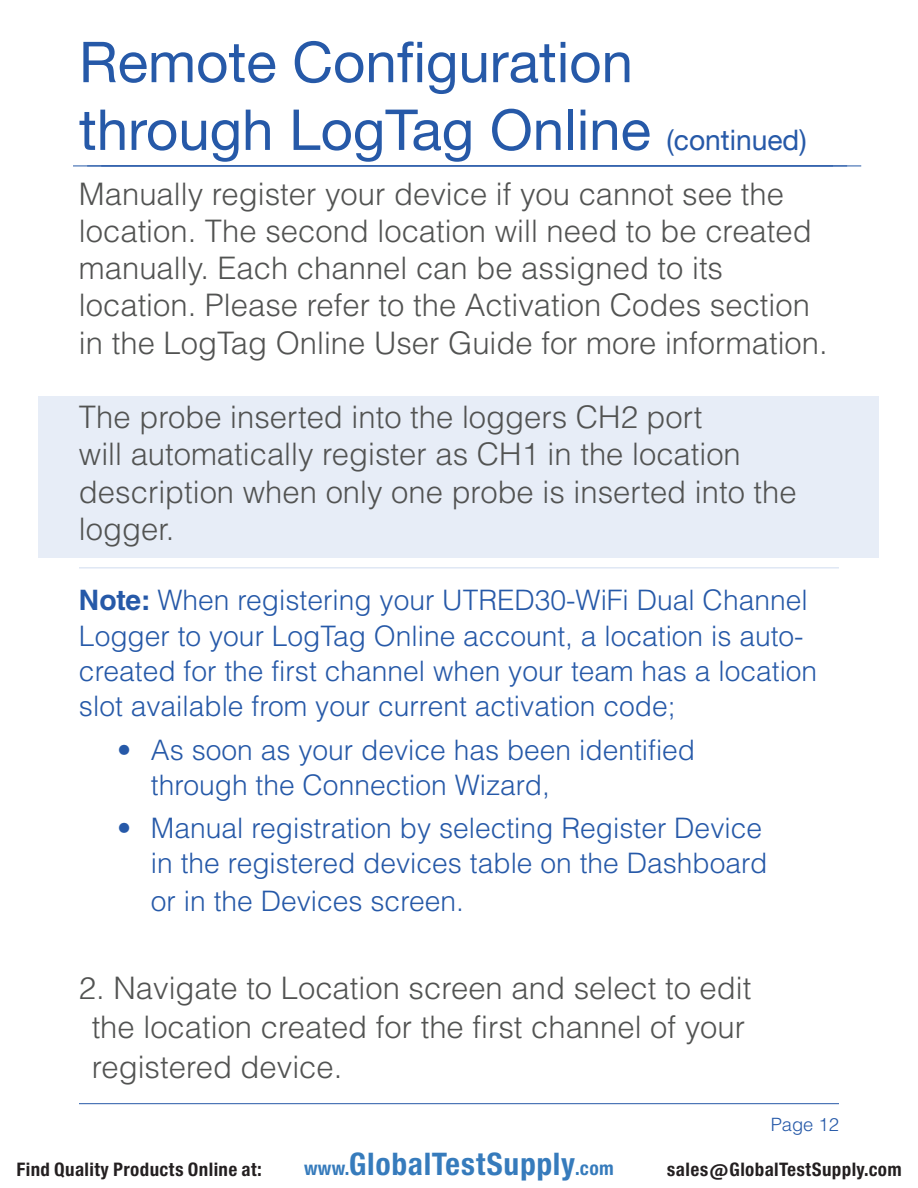
<style>
.page{position:relative;width:918px;height:1188px;background:#fff}
.page>*{position:absolute;margin:0;border:0;box-sizing:border-box;transform-origin:0 0}
.t1{font:56.4px/67.8px "Helvetica Neue LT";color:#2659a8}
.t2{font:300 31.05px/37.2px "Helvetica LT Std";color:#525352}
.t3{font:29.7px "Europa Gro Nr 2 SBOP Bol Con";letter-spacing:.02em;color:#367bbc}
.t4{font:300 28.2px/35.2px "Helvetica LT Std";color:#2659a8}
.t5{font:300 18.3px "Helvetica LT Std";color:#2659a8}
.t6{font:17.85px "Europa Gro Nr 2 SBOP Bol Con";letter-spacing:.02em;color:#231f20}
.s1{font-size:28.2px}
.s2{font-weight:700}
.s3{font-size:18.3px}
</style>
<div class="page">
<hr style="left:79px;top:1103px;width:760px;height:1px;background:#2659a8">
<div style="left:39px;top:396px;width:840px;height:162px;background:#e7edf7"></div>
<hr style="left:73px;top:166px;width:760px;height:1px;background:#2659a8">
<hr style="left:101px;top:166px;width:760px;height:1px;background:#2659a8">
<hr style="left:79px;top:568px;width:760px;height:1px;background:#cfdcef">
<h1 class="t1" style="left:79px;top:27px;width:729px">Remote Configuration through LogTag Online <span class="s1">(continued)</span></h1>
<p class="t2" style="left:79px;top:178px;width:750px">Manually register your device if you cannot see the location. The second location will need to be created manually. Each channel can be assigned to its location. Please refer to the Activation Codes section in the LogTag Online User Guide for more information.</p>
<p class="t2" style="left:79px;top:401px;width:719px">The probe inserted into the loggers CH2 port<br>will automatically register as CH1 in the location description when only one probe is inserted into the logger.</p>
<p class="t4" style="left:79px;top:585px;width:740px"><span class="s2">Note:</span> When registering your UTRED30-WiFi Dual Channel Logger to your LogTag Online account, a location is auto&shy;created for the first channel when your team has a location slot available from your current activation code;</p>
<p class="t4" style="left:151px;top:734px;width:546px;text-indent:-34px">• As soon as your device has been identified through the Connection Wizard,</p>
<p class="t4" style="left:151px;top:812px;width:618px;line-height:36.3px;text-indent:-34px">• Manual registration by selecting Register Device in the registered devices table on the Dashboard or in the Devices screen.</p>
<p class="t2" style="left:92px;top:971px;width:661px;line-height:39.5px;text-indent:-13px">2. Navigate to Location screen and select to edit the location created for the first channel of your registered device.</p>
<p class="t5" style="left:771px;top:1118px;width:70px">Page 12</p>
<p class="t6" style="left:16px;top:1159px;width:247px">Find Quality Products Online at:</p>
<p class="t3" style="left:304px;top:1147px;width:311px"><span class="s3">www.</span>GlobalTestSupply<span class="s3">.com</span></p>
<p class="t6" style="left:667px;top:1159px;width:236px">sales@GlobalTestSupply.com</p>
</div>
